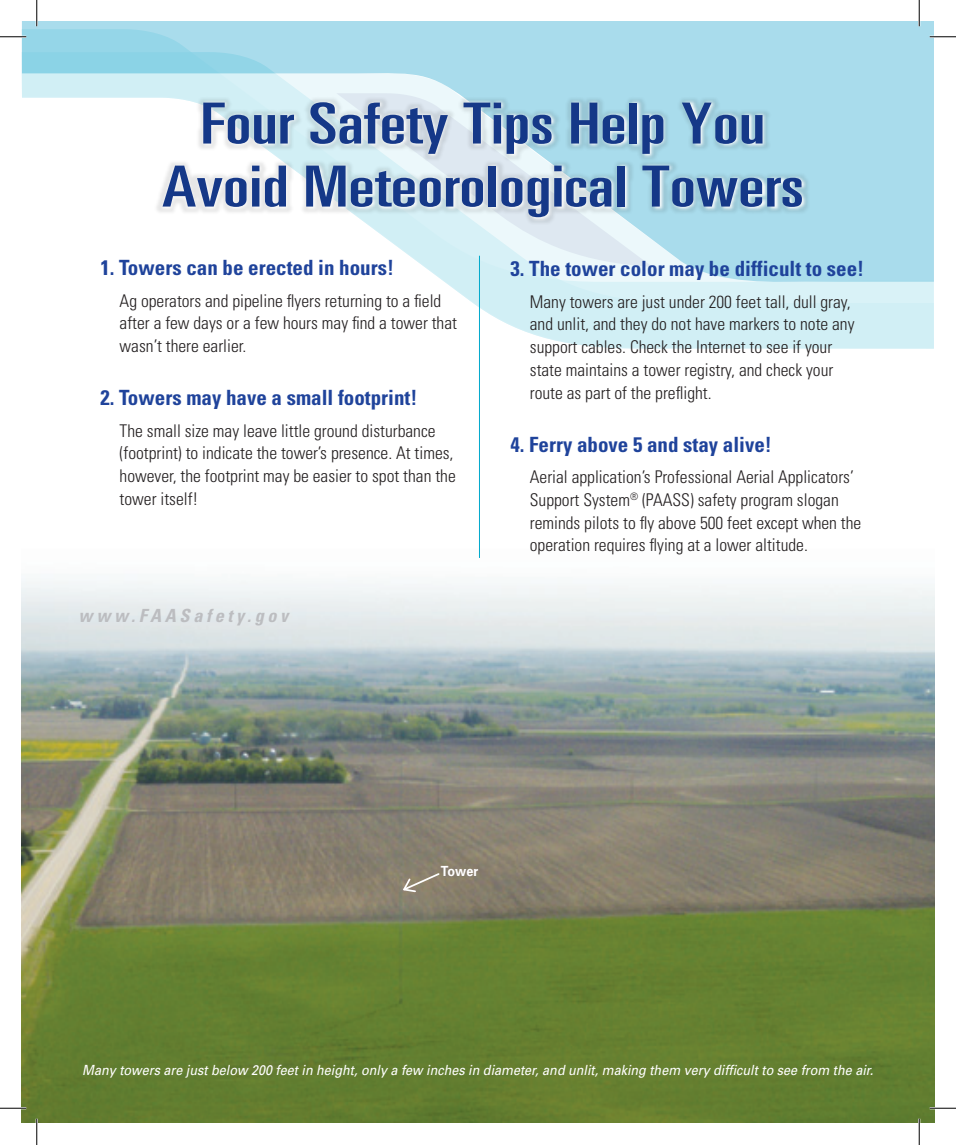
<style>
.page{position:relative;width:956px;height:1145px;background:#fff}
.page>*{position:absolute;margin:0;border:0;box-sizing:border-box;transform-origin:0 0}
.t1{font:ultra-condensed 56.7px/63px "Univers LT Std";color:#153888;text-align:center;scale:1.39 1}
.t2{font:700 condensed 21px "Univers";color:#1f439b}
.t3{font:italic 700 condensed 18.2px "Univers";letter-spacing:.2em;color:#bcbdc0}
.t4{font:300 condensed 17.5px/22.8px "Univers LT Std";color:#231f20}
.t5{font:italic 14px "Univers";color:#fff;scale:.9 1}
.t6{font:700 14px "Univers";color:#fff;scale:.9 1}
</style>
<div class="page">
<img style="left:21px;top:579px;width:913px;height:543px">
<div style="left:22px;top:21px;width:912px;height:265px;background:#a9dcec"></div>
<svg style="left:22px;top:29px;width:911px;height:319px"></svg>
<svg style="left:336px;top:227px;width:316px;height:40px"></svg>
<hr style="left:479px;top:256px;width:1px;height:302px;background:#00a9cc">
<img style="left:154px;top:92px;width:658px;height:135px">
<img style="left:159px;top:92px;width:651px;height:133px">
<svg style="left:401px;top:871px;width:40px;height:22px"></svg>
<hr style="left:0;top:36px;width:26px;height:2px;background:#fff">
<hr style="left:929px;top:36px;width:27px;height:2px;background:#fff">
<hr style="left:0;top:1107px;width:26px;height:2px;background:#fff">
<hr style="left:929px;top:1107px;width:27px;height:2px;background:#fff">
<hr style="left:36px;top:0;width:2px;height:26px;background:#fff">
<hr style="left:36px;top:1118px;width:2px;height:26px;background:#fff">
<hr style="left:918px;top:0;width:2px;height:26px;background:#fff">
<hr style="left:918px;top:1118px;width:2px;height:26px;background:#fff">
<svg style="left:0;top:36px;width:26px;height:1px"></svg>
<svg style="left:929px;top:36px;width:27px;height:1px"></svg>
<svg style="left:0;top:1107px;width:26px;height:1px"></svg>
<svg style="left:929px;top:1107px;width:27px;height:1px"></svg>
<svg style="left:36px;top:0;width:1px;height:26px"></svg>
<svg style="left:36px;top:1118px;width:1px;height:26px"></svg>
<svg style="left:918px;top:0;width:1px;height:26px"></svg>
<svg style="left:918px;top:1118px;width:1px;height:26px"></svg>
<h1 class="t1" style="left:162px;top:92px;width:463px">Four Safety Tips Help You<br>Avoid Meteorological Towers</h1>
<p class="t2" style="left:100px;top:255px;width:295px">1. Towers can be erected in hours!</p>
<p class="t4" style="left:120px;top:289px;width:339px">Ag operators and pipeline flyers returning to a field after a few days or a few hours may find a tower that wasn’t there earlier.</p>
<p class="t2" style="left:100px;top:384px;width:318px">2. Towers may have a small footprint!</p>
<p class="t4" style="left:120px;top:419px;width:337px">The small size may leave little ground disturbance (footprint) to indicate the tower’s presence. At times, however, the footprint may be easier to spot than the tower itself!</p>
<p class="t3" style="left:79px;top:604px;width:211px">www.FAASafety.gov</p>
<p class="t2" style="left:510px;top:256px;width:355px">3. The tower color may be difficult to see!</p>
<p class="t4" style="left:530px;top:290px;width:326px">Many towers are just under 200 feet tall, dull gray, and unlit, and they do not have markers to note any support cables. Check the Internet to see if your state maintains a tower registry, and check your route as part of the preflight.</p>
<p class="t2" style="left:510px;top:431px;width:263px">4. Ferry above 5 and stay alive!</p>
<p class="t4" style="left:530px;top:465px;width:333px">Aerial application’s Professional Aerial Applicators’ Support System<sup>®</sup> (PAASS) safety program slogan reminds pilots to fly above 500 feet except when the operation requires flying at a lower altitude.</p>
<p class="t6" style="left:441px;top:862px;width:43px">Tower</p>
<p class="t5" style="left:82px;top:1061px;width:880px">Many towers are just below 200 feet in height, only a few inches in diameter, and unlit, making them very difficult to see from the air.</p>
</div>
